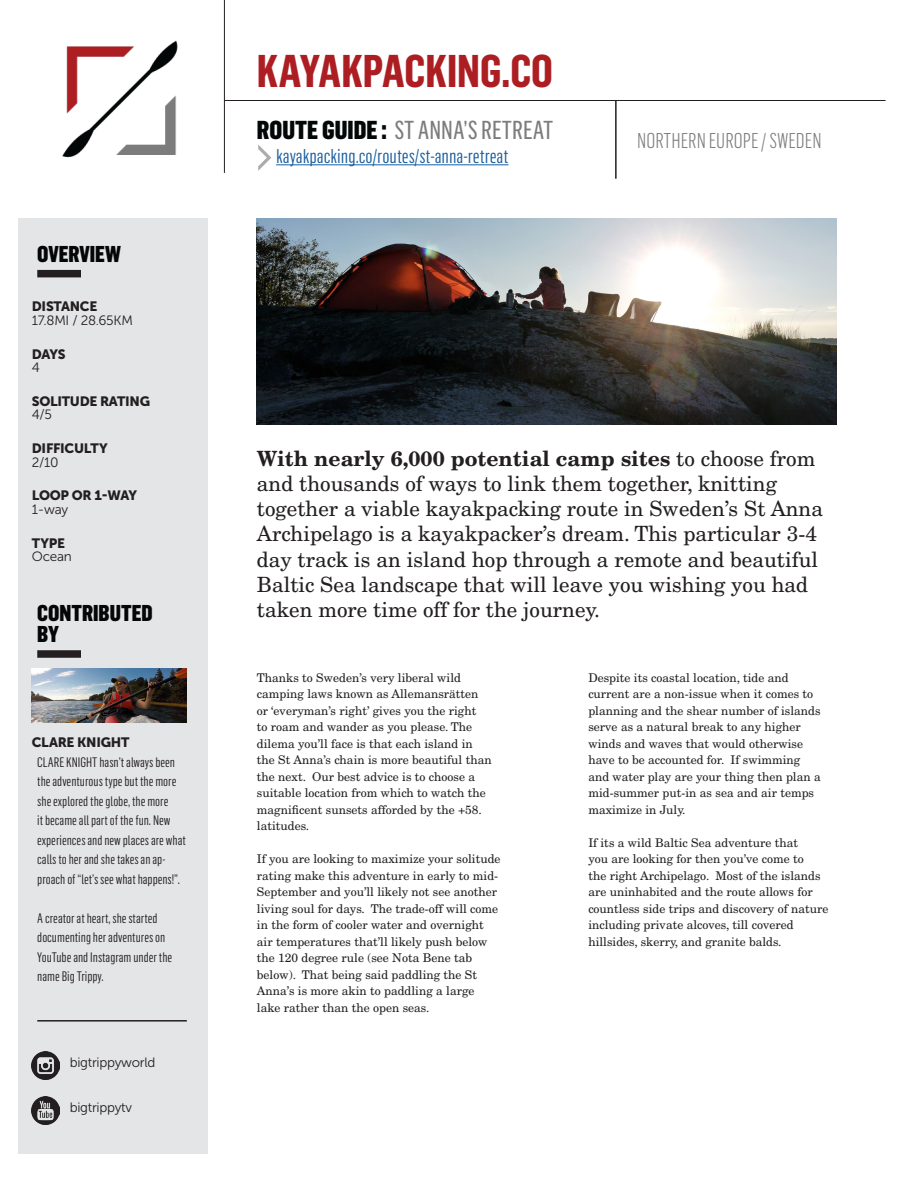
<style>
.page{position:relative;width:918px;height:1188px;background:#fff}
.page>*{position:absolute;margin:0;border:0;box-sizing:border-box;transform-origin:0 0}
.t1{font:700 45px "Flama Condensed";color:#ad1e23}
.t2{font:25.5px "Flama Condensed Basic";color:#7c7c7d}
.t3{font:900 22.5px/21px "Flama Condensed";color:#040707}
.t4{font:21px/25.2px "New Century Schlbk";color:#231f20}
.t5{font:300 21px "Flama Condensed";color:#7c7c7d}
.t6{font:19.5px "Flama Condensed";color:#175d9e}
.t7{font:13.5px/19.5px "Flama Condensed";color:#231f20}
.t8{font:13.5px/13.5px "Museo Sans 900";letter-spacing:-.02em;color:#231f20}
.t9{font:13.5px/13.5px "Museo Sans 300";letter-spacing:-.02em;color:#231f20}
.t10{font:12px/16.5px "New Century Schlbk";color:#231f20}
.s1{font-family:"Museo Sans 900"}
.s2{font-family:"Museo Sans 300"}
.s3{font-family:"Flama Condensed";font-weight:900;color:#040707}
.s4{font-weight:700}
</style>
<div class="page">
<div style="left:18px;top:218px;width:190px;height:935px;background:#e4e5e7"></div>
<img style="left:62px;top:40px;width:116px;height:118px">
<hr style="left:224px;top:0;width:1px;height:173px;background:#231f20">
<hr style="left:276px;top:164px;width:232px;height:1px;background:#175d9e">
<hr style="left:224px;top:100px;width:662px;height:1px;background:#231f20">
<div style="left:37px;top:270px;width:44px;height:7px;background:#231f20"></div>
<div style="left:37px;top:650px;width:44px;height:8px;background:#231f20"></div>
<img style="left:257px;top:218px;width:580px;height:207px">
<svg style="left:258px;top:144px;width:13px;height:27px"></svg>
<img style="left:32px;top:1052px;width:28px;height:28px">
<img style="left:32px;top:1096px;width:28px;height:28px">
<img style="left:32px;top:668px;width:155px;height:54px">
<hr style="left:37px;top:1020px;width:150px;height:2px;background:#231f20">
<hr style="left:615px;top:100px;width:2px;height:79px;background:#231f20">
<p class="t3" style="left:37px;top:243px;width:85px">OVERVIEW</p>
<p class="t9" style="left:32px;top:300px;width:103px"><span class="s1">DISTANCE<br></span>17.8MI / 28.65KM</p>
<p class="t8" style="left:32px;top:347px;width:35px">DAYS<br><span class="s2">4</span></p>
<p class="t8" style="left:32px;top:394px;width:120px">SOLITUDE RATING<br><span class="s2">4/5</span></p>
<p class="t8" style="left:32px;top:442px;width:77px">DIFFICULTY<br><span class="s2">2/10</span></p>
<p class="t8" style="left:32px;top:489px;width:107px">LOOP OR 1-WAY<br><span class="s2">1-way</span></p>
<p class="t9" style="left:32px;top:536px;width:41px"><span class="s1">TYPE<br></span>Ocean</p>
<p class="t3" style="left:37px;top:601px;width:117px">CONTRIBUTED<br>BY</p>
<p class="t8" style="left:32px;top:735px;width:99px">CLARE KNIGHT</p>
<p class="t7" style="left:37px;top:752px;width:150px">CLARE KNIGHT hasn’t always been the adventurous type but the more she explored the globe, the more<br>it became all part of the fun. New experiences and new places are what calls to her and she takes an ap&shy;proach of “let’s see what happens!”.</p>
<p class="t7" style="left:37px;top:908px;width:137px">A creator at heart, she started documenting her adventures on<br>YouTube and Instagram under the name Big Trippy.</p>
<p class="t9" style="left:70px;top:1056px;width:87px">bigtrippyworld</p>
<p class="t9" style="left:70px;top:1101px;width:64px">bigtrippytv</p>
<p class="t1" style="left:257px;top:42px;width:298px">KAYAKPACKING.CO</p>
<p class="t2" style="left:257px;top:115px;width:298px"><span class="s3">ROUTE GUIDE :</span> ST ANNA’S RETREAT</p>
<p class="t6" style="left:276px;top:144px;width:234px">kayakpacking.co/routes/st-anna-retreat</p>
<p class="t5" style="left:637px;top:128px;width:186px">NORTHERN EUROPE / SWEDEN</p>
<p class="t4" style="left:257px;top:446px;width:568px"><span class="s4">With nearly 6,000 potential camp sites</span> to choose from and thousands of ways to link them together, knitting together a viable kayakpacking route in Sweden’s St Anna Archipelago is a kayakpacker’s dream. This particular 3-4 day track is an island hop through a remote and beautiful Baltic Sea landscape that will leave you wishing you had taken more time off for the journey.</p>
<p class="t10" style="left:257px;top:669px;width:236px">Thanks to Sweden’s very liberal wild camping laws known as Allemansrätten or ‘everyman’s right’ gives you the right<br>to roam and wander as you please. The dilema you’ll face is that each island in the St Anna’s chain is more beautiful than the next. Our best advice is to choose a suitable location from which to watch the magnificent sunsets afforded by the +58. latitudes.</p>
<p class="t10" style="left:257px;top:850px;width:245px">If you are looking to maximize your solitude rating make this adventure in early to mid-September and you’ll likely not see another living soul for days. The trade-off will come in the form of cooler water and overnight air temperatures that’ll likely push below the 120 degree rule (see Nota Bene tab below). That being said paddling the St Anna’s is more akin to paddling a large lake rather than the open seas.</p>
<p class="t10" style="left:588px;top:669px;width:234px">Despite its coastal location, tide and current are a non-issue when it comes to planning and the shear number of islands serve as a natural break to any higher winds and waves that would otherwise have to be accounted for. If swimming and water play are your thing then plan a mid-summer put-in as sea and air temps maximize in July.</p>
<p class="t10" style="left:588px;top:834px;width:241px">If its a wild Baltic Sea adventure that<br>you are looking for then you’ve come to<br>the right Archipelago. Most of the islands are uninhabited and the route allows for countless side trips and discovery of nature including private alcoves, till covered hillsides, skerry, and granite balds.</p>
</div>
